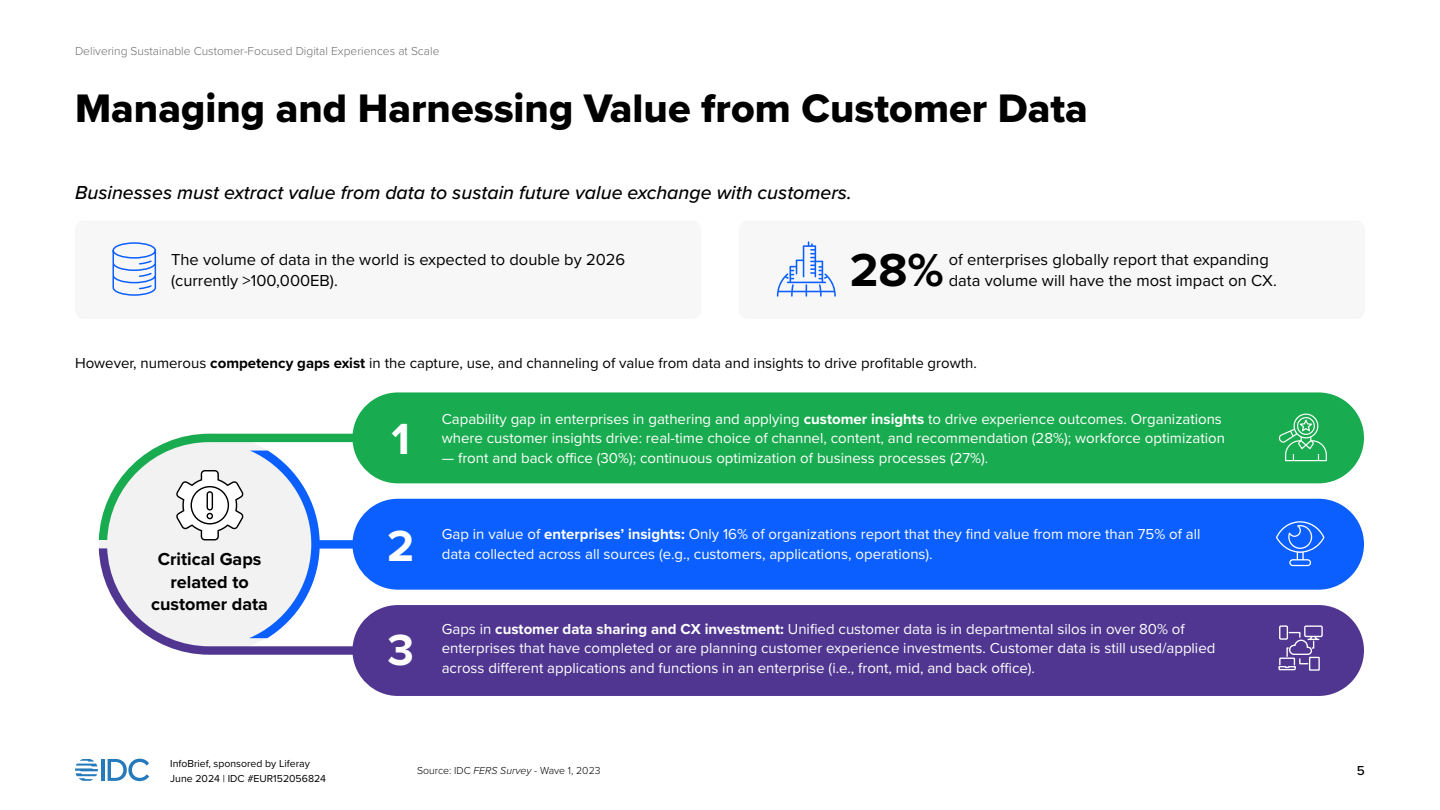
<style>
.page{position:relative;width:1440px;height:810px;background:#fff}
.page>*{position:absolute;margin:0;border:0;box-sizing:border-box;transform-origin:0 0}
.t1{font:700 48px "Proxima Nova";color:#000}
.t2{font:700 45.15px "Proxima Nova";color:#fff}
.t3{font:41.25px "Proxima Nova Extrabld";color:#000}
.t4{font:italic 500 19.5px "Proxima Nova";color:#000}
.t5{font:700 18px/22.5px "Proxima Nova";color:#000;text-align:center}
.t6{font:16.5px/21px "Proxima Nova";color:#000}
.t7{font:15px/19.5px "Proxima Nova";color:#fff}
.t8{font:15px "Proxima Nova";color:#000}
.t9{font:500 13.5px "Proxima Nova";color:#000}
.t10{font:300 12px "Proxima Nova";color:#6d6e71}
.t11{font:10.5px/15px "Proxima Nova";color:#000}
.t12{font:300 10.5px "Proxima Nova";color:#000}
.s1{font-weight:700}
.s2{font-style:italic}
</style>
<div class="page">
<hr style="left:101px;top:759px;width:4px;height:22px;background:#257abb">
<svg style="left:108px;top:759px;width:41px;height:22px"></svg>
<svg style="left:75px;top:759px;width:23px;height:22px"></svg>
<div style="left:75px;top:221px;width:626px;height:98px;background:#f7f7f8;border-radius:9px"></div>
<div style="left:739px;top:221px;width:626px;height:98px;background:#f7f7f8;border-radius:9px"></div>
<div style="left:99px;top:434px;width:220px;height:220px;background:#f2f2f2;border-radius:50%"></div>
<svg style="left:99px;top:392px;width:1265px;height:148px;fill:#19ab4f"></svg>
<svg style="left:99px;top:548px;width:1265px;height:148px;fill:#503691"></svg>
<svg style="left:249px;top:451px;width:1115px;height:187px"></svg>
<svg style="left:176px;top:470px;width:67px;height:70px"></svg>
<svg style="left:1279px;top:412px;width:48px;height:49px;background:#42ba6e"></svg>
<svg style="left:1278px;top:625px;width:45px;height:61px;background:#6b56a2"></svg>
<svg style="left:1276px;top:520px;width:48px;height:46px;background:#2f76ff"></svg>
<svg style="left:777px;top:241px;width:59px;height:56px"></svg>
<svg style="left:112px;top:242px;width:45px;height:54px"></svg>
<p class="t10" style="left:75px;top:43px;width:366px">Delivering Sustainable Customer-Focused Digital Experiences at Scale</p>
<h3 class="t3" style="left:75px;top:78px;width:1015px">Managing and Harnessing Value from Customer Data</h3>
<h3 class="t4" style="left:75px;top:178px;width:778px">Businesses must extract value from data to sustain future value exchange with customers.</h3>
<p class="t6" style="left:171px;top:248px;width:456px">The volume of data in the world is expected to double by 2026 (currently &gt;100,000EB).</p>
<h1 class="t1" style="left:850px;top:234px;width:96px">28%</h1>
<p class="t6" style="left:949px;top:248px;width:330px">of enterprises globally report that expanding data volume will have the most impact on CX.</p>
<p class="t8" style="left:75px;top:352px;width:903px">However, numerous <span class="s1">competency gaps exist</span> in the capture, use, and channeling of value from data and insights to drive profitable growth.</p>
<p class="t5" style="left:151px;top:548px;width:118px">Critical Gaps related to customer data</p>
<h2 class="t2" style="left:391px;top:405px;width:20px">1</h2>
<h2 class="t2" style="left:387px;top:512px;width:29px">2</h2>
<h2 class="t2" style="left:388px;top:616px;width:28px">3</h2>
<p class="t7" style="left:442px;top:408px;width:785px">Capability gap in enterprises in gathering and applying <span class="s1">customer insights</span> to drive experience outcomes. Organizations where customer insights drive: real-time choice of channel, content, and recommendation (28%); workforce optimization</p>
<p class="t7" style="left:442px;top:447px;width:548px">— front and back office (30%); continuous optimization of business processes (27%).</p>
<p class="t7" style="left:442px;top:524px;width:760px">Gap in value of <span class="s1">enterprises’ insights:</span> Only 16% of organizations report that they find value from more than 75% of all data collected across all sources (e.g., customers, applications, operations).</p>
<p class="t7" style="left:442px;top:618px;width:775px">Gaps in <span class="s1">customer data sharing and CX investment:</span> Unified customer data is in departmental silos in over 80% of enterprises that have completed or are planning customer experience investments. Customer data is still used/applied across different applications and functions in an enterprise (i.e., front, mid, and back office).</p>
<p class="t11" style="left:170px;top:755px;width:157px">InfoBrief, sponsored by Liferay<br>June 2024 | IDC #EUR152056824</p>
<p class="t9" style="left:1357px;top:760px;width:10px">5</p>
<p class="t12" style="left:417px;top:763px;width:185px">Source: IDC <span class="s2">FERS Survey</span> - Wave 1, 2023</p>
</div>
